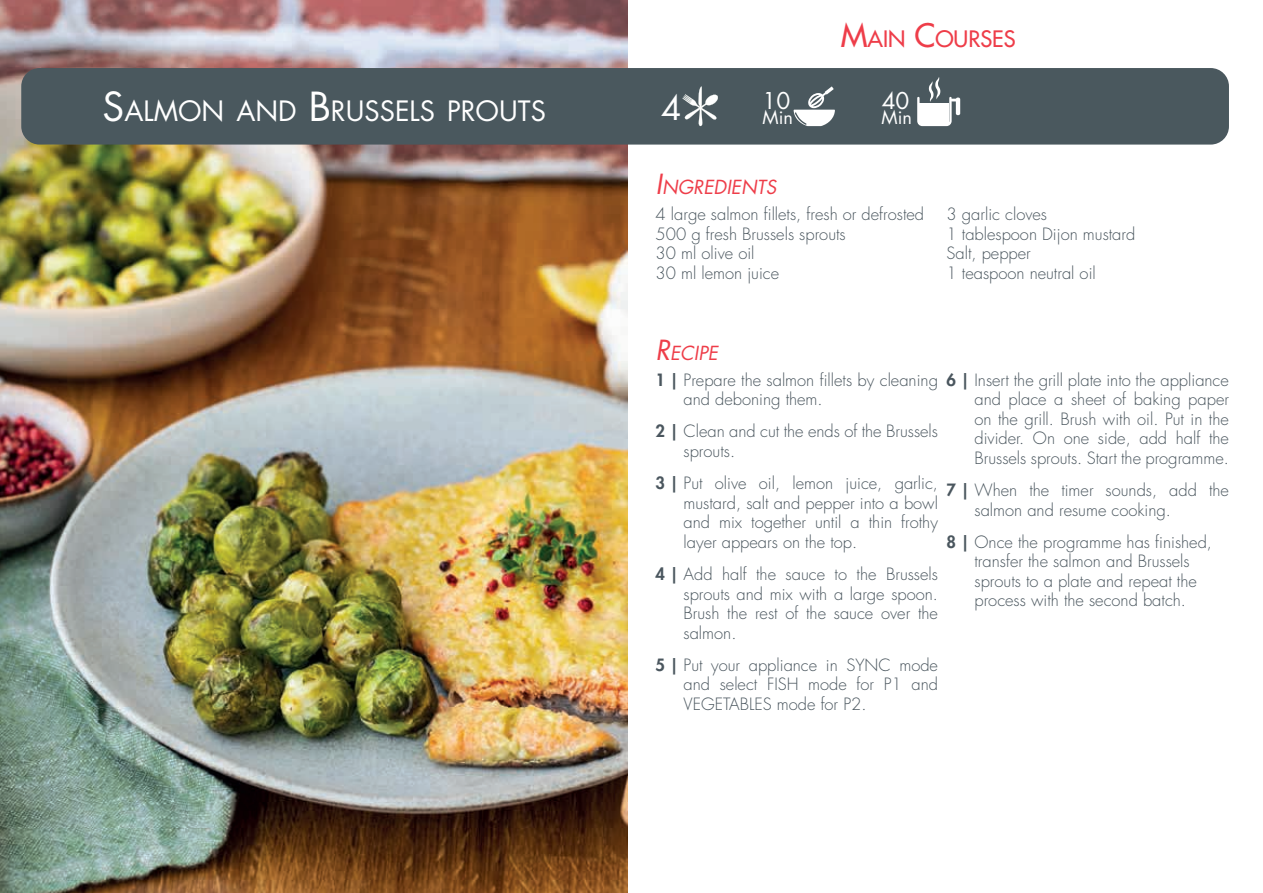
<style>
.page{position:relative;width:1263px;height:893px;background:#fff}
.page>*{position:absolute;margin:0;border:0;box-sizing:border-box;transform-origin:0 0}
.t1{font:33px "Futura Std";color:#fff}
.t2{font:27.3px "Futura Std";color:#fff}
.t3{font:22.5px "Futura Std";color:#fff}
.t4{font:500 22.05px "Futura Std";color:#ee3d49}
.t5{font:italic 18.9px "Futura Std";color:#ee3d49}
.t6{font:18px "Futura Std";color:#fff}
.t7{font:300 16.5px/19.5px "Futura Std";color:#4a565e}
.s1{font-size:39px}
.s2{font-size:31.5px}
.s3{font-size:27px}
.s4{font-weight:800}
</style>
<div class="page">
<img style="left:0;top:0;width:627px;height:893px">
<div style="left:21px;top:68px;width:1208px;height:77px;background:#4a585e;border-radius:18px"></div>
<svg style="left:794px;top:86px;width:41px;height:40px"></svg>
<hr style="left:956px;top:98px;width:4px;height:17px;background:#fff;border-radius:2px">
<svg style="left:917px;top:77px;width:39px;height:49px"></svg>
<svg style="left:682px;top:87px;width:36px;height:39px"></svg>
<h2 class="t2" style="left:103px;top:93px;width:445px"><span class="s1">S</span>ALMON AND <span class="s1">B</span> RUSSELS PROUTS</h2>
<h3 class="t4" style="left:841px;top:25px;width:175px"><span class="s2">M</span>AIN <span class="s2">C</span>OURSES</h3>
<h1 class="t1" style="left:661px;top:87px;width:22px">4</h1>
<h3 class="t3" style="left:762px;top:86px;width:29px">10</h3>
<p class="t6" style="left:762px;top:106px;width:32px">Min</p>
<h3 class="t3" style="left:882px;top:86px;width:29px">40</h3>
<p class="t6" style="left:881px;top:106px;width:32px">Min</p>
<p class="t5" style="left:656px;top:175px;width:122px"><span class="s3">I</span>NGREDIENTS</p>
<p class="t7" style="left:656px;top:205px;width:270px">4 large salmon fillets, fresh or defrosted<br>500 g fresh Brussels sprouts<br>30 ml olive oil<br>30 ml lemon juice</p>
<p class="t7" style="left:946px;top:205px;width:190px">3 garlic cloves<br>1 tablespoon Dijon mustard<br>Salt, pepper<br>1 teaspoon neutral oil</p>
<p class="t5" style="left:656px;top:341px;width:64px"><span class="s3">R</span>ECIPE</p>
<p class="t7" style="left:683px;top:370px;width:256px;text-indent:-28px"><span class="s4">1 |</span> Prepare the salmon fillets by cleaning and deboning them.</p>
<p class="t7" style="left:683px;top:422px;width:256px;text-indent:-28px"><span class="s4">2 |</span> Clean and cut the ends of the Brussels sprouts.</p>
<p class="t7" style="left:683px;top:474px;width:256px;text-align:justify;text-indent:-28px"><span class="s4">3 |</span> Put olive oil, lemon juice, garlic, mustard, salt and pepper into a bowl and mix together until a thin frothy layer appears on the top.</p>
<p class="t7" style="left:683px;top:565px;width:256px;text-align:justify;text-indent:-28px"><span class="s4">4 |</span> Add half the sauce to the Brussels sprouts and mix with a large spoon.<br>Brush the rest of the sauce over the salmon.</p>
<p class="t7" style="left:683px;top:655px;width:256px;text-align:justify;text-indent:-28px"><span class="s4">5 |</span> Put your appliance in SYNC mode and select FISH mode for P1 and VEGETABLES mode for P2.</p>
<p class="t7" style="left:974px;top:370px;width:256px;text-align:justify;text-indent:-28px"><span class="s4">6 |</span> Insert the grill plate into the appliance and place a sheet of baking paper on the grill. Brush with oil. Put in the divider. On one side, add half the Brussels sprouts. Start the programme.</p>
<p class="t7" style="left:974px;top:481px;width:256px;text-indent:-28px"><span class="s4">7 |</span> When the timer sounds, add the salmon and resume cooking.</p>
<p class="t7" style="left:974px;top:532px;width:239px;text-indent:-28px"><span class="s4">8 |</span> Once the programme has finished, transfer the salmon and Brussels sprouts to a plate and repeat the process with the second batch.</p>
</div>
